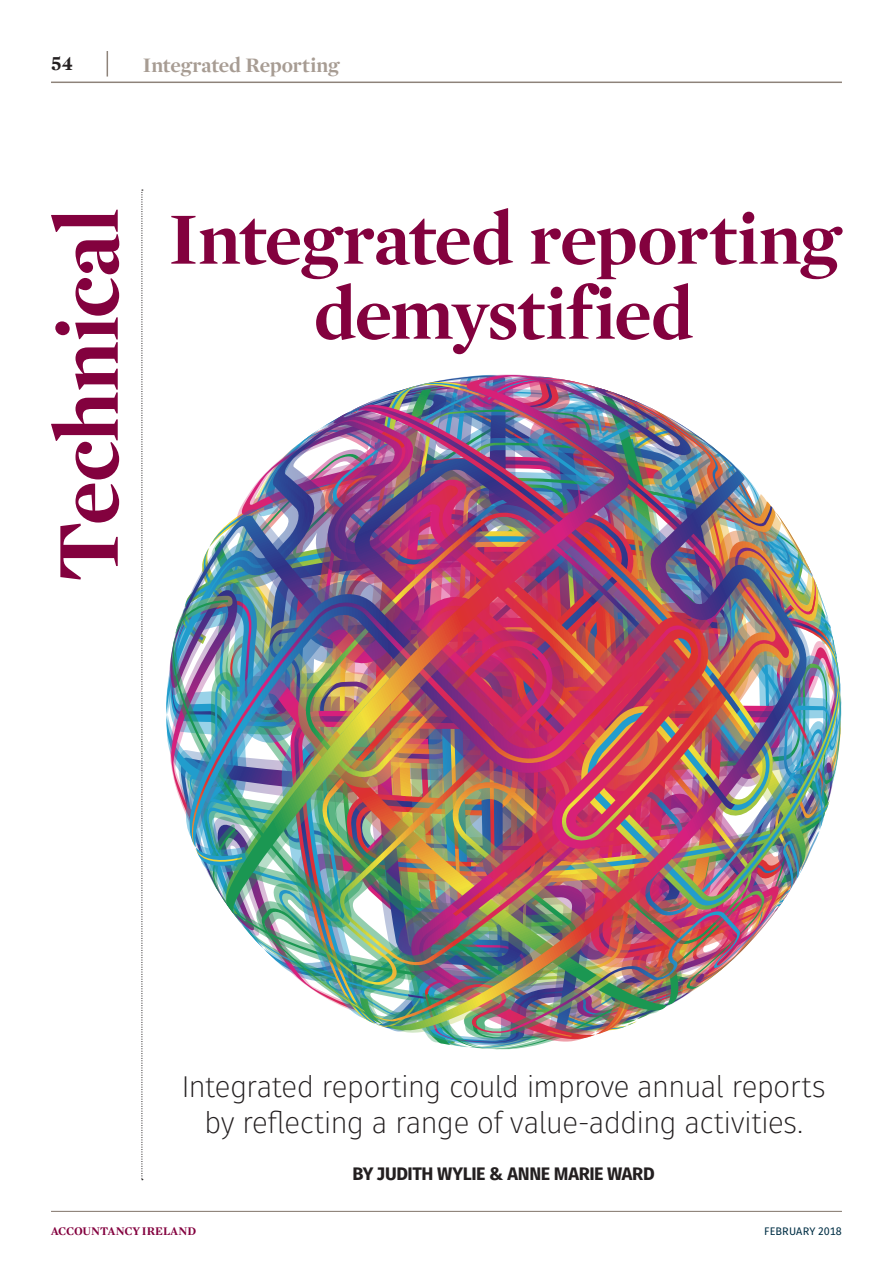
<style>
.page{position:relative;width:893px;height:1263px;background:#fff}
.page>*{position:absolute;margin:0;border:0;box-sizing:border-box;transform-origin:0 0}
.Article_PageHead{font:700 90px "Mercury Display";letter-spacing:-.01em;color:#83013e}
.Article_Head_H1{font:700 75px/75px "Mercury Display";letter-spacing:-.015em;color:#83013e;text-align:center}
.Article_Standfirst{font:300 30px/36px "Fuse";letter-spacing:-.03em;color:#231f20;text-align:center}
.Page-Tag{font:700 21px "Mercury Display";color:#a79c93}
.Page-Folio{font:700 21px "Mercury Display";color:#231f20}
.Article_Credits{font:800 18px "Fuse";letter-spacing:-.02em;color:#231f20}
.t1{font:700 12px "Mercury Display";color:#83013e}
.Page-Date{font:10.8px "Fuse";letter-spacing:.015em;color:#002f45}
</style>
<div class="page">
<hr style="left:51px;top:82px;width:791px;height:1px;background:#8e837a">
<svg style="left:107px;top:51px;width:1px;height:26px"></svg>
<hr style="left:51px;top:1211px;width:791px;height:1px;background:#8e837a">
<svg style="left:141px;top:190px;width:2px;height:990px"></svg>
<svg style="left:547px;top:1036px;width:41px;height:1px"></svg>
<img style="left:172px;top:602px;width:429px;height:434px">
<img style="left:819px;top:591px;width:21px;height:242px">
<img style="left:190px;top:529px;width:627px;height:334px">
<img style="left:222px;top:375px;width:586px;height:656px">
<svg style="left:609px;top:673px;width:131px;height:66px;background:#c25051"></svg>
<svg style="left:703px;top:773px;width:32px;height:36px"></svg>
<img style="left:776px;top:595px;width:64px;height:98px">
<p class="Page-Folio" style="left:51px;top:51px;width:24px">54</p>
<p class="Page-Tag" style="left:143px;top:52px;width:198px">Integrated Reporting</p>
<p class="Article_PageHead" style="left:35px;top:582px;width:375px;rotate:-90deg">Technical</p>
<p class="Article_Head_H1" style="left:168px;top:202px;width:672px">Integrated reporting demystified</p>
<p class="Article_Standfirst" style="left:181px;top:1069px;width:646px">Integrated reporting could improve annual reports by reflecting a range of value-adding activities.</p>
<p class="Article_Credits" style="left:352px;top:1162px;width:304px">BY JUDITH WYLIE &amp; ANNE MARIE WARD</p>
<p class="t1" style="left:51px;top:1224px;width:147px">ACCOUNTANCY IRELAND</p>
<p class="Page-Date" style="left:764px;top:1225px;width:79px">FEBRUARY 2018</p>
</div>
